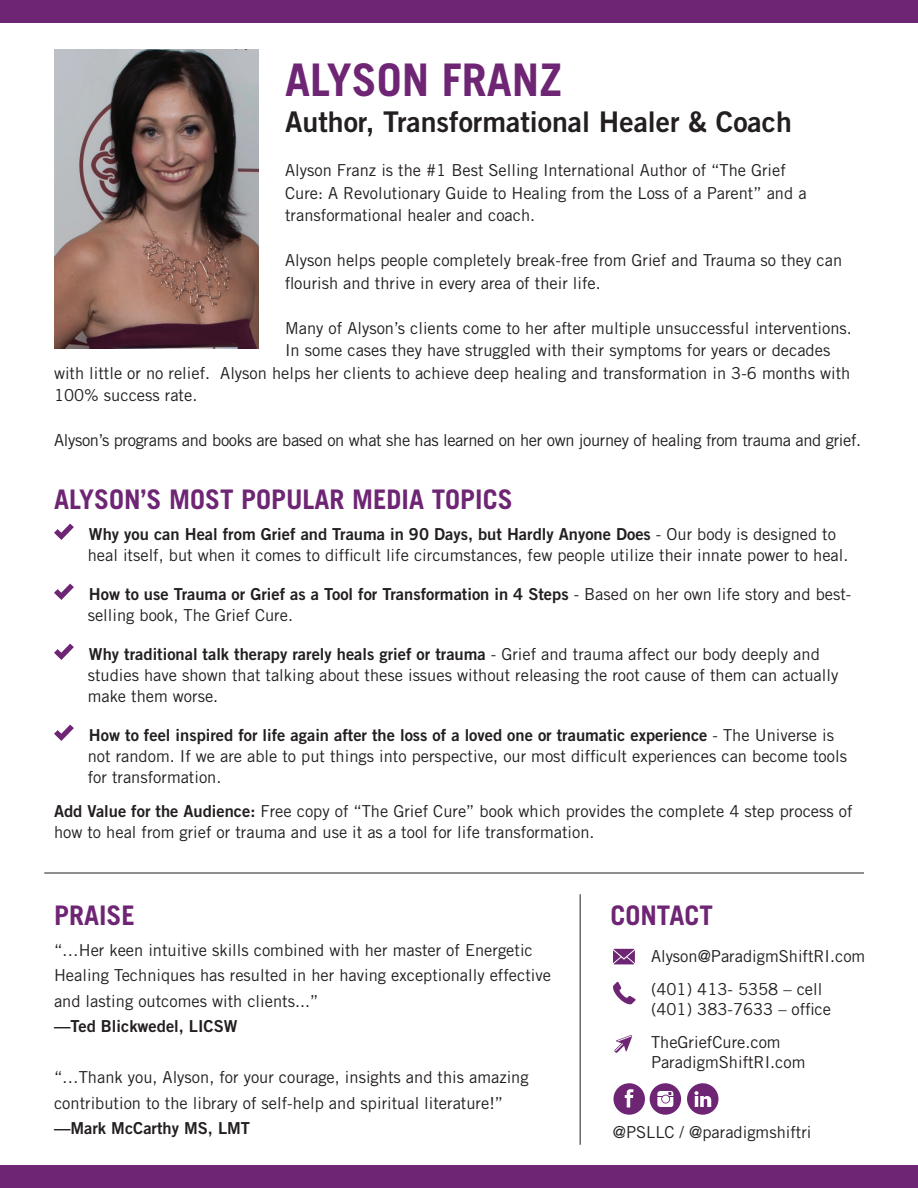
<style>
.page{position:relative;width:918px;height:1188px;background:#fff}
.page>*{position:absolute;margin:0;border:0;box-sizing:border-box;transform-origin:0 0}
.t1{font:700 45px "Trade Gothic LT Std";color:#6e2574}
.t2{font:28.5px "Trade Gothic LT Std Bd 2";color:#231f20}
.t3{font:700 27px "Trade Gothic LT Std";color:#6e2574}
.t4{font:16.5px/22.5px "Trade Gothic LT Std";color:#231f20}
.t5{font:16.5px "Trade Gothic LT Std Bd 2";color:#231f20}
.t6{font:16.5px "Trade Gothic LT Std";letter-spacing:-.02em;color:#231f20}
.s1{font-family:"Trade Gothic LT Std"}
.s2{font-family:"Trade Gothic LT Std Bd 2"}
</style>
<div class="page">
<hr style="left:580px;top:894px;width:1px;height:251px;background:#231f20">
<div style="left:0;top:0;width:918px;height:23px;background:#6e2574"></div>
<div style="left:0;top:1165px;width:918px;height:23px;background:#6e2574"></div>
<svg style="left:54px;top:524px;width:20px;height:16px"></svg>
<svg style="left:54px;top:584px;width:20px;height:16px"></svg>
<svg style="left:54px;top:644px;width:20px;height:16px"></svg>
<svg style="left:54px;top:725px;width:20px;height:16px"></svg>
<hr style="left:44px;top:873px;width:820px;height:1px;background:#231f20">
<svg style="left:613px;top:982px;width:23px;height:22px"></svg>
<svg style="left:613px;top:949px;width:22px;height:15px"></svg>
<svg style="left:614px;top:1035px;width:19px;height:18px"></svg>
<svg style="left:687px;top:1083px;width:32px;height:32px"></svg>
<svg style="left:613px;top:1083px;width:68px;height:32px"></svg>
<img style="left:54px;top:50px;width:204px;height:298px">
<h1 class="t1" style="left:285px;top:52px;width:278px">ALYSON FRANZ</h1>
<h2 class="t2" style="left:285px;top:105px;width:508px">Author, Transformational Healer &amp; Coach</h2>
<p class="t4" style="left:285px;top:159px;width:523px">Alyson Franz is the #1 Best Selling International Author of “The Grief<br>Cure: A Revolutionary Guide to Healing from the Loss of a Parent” and a transformational healer and coach.</p>
<p class="t4" style="left:285px;top:249px;width:559px">Alyson helps people completely break-free from Grief and Trauma so they can flourish and thrive in every area of their life.</p>
<p class="t4" style="left:285px;top:317px;width:568px">Many of Alyson’s clients come to her after multiple unsuccessful interventions.</p>
<p class="t4" style="left:285px;top:339px;width:547px">In some cases they have struggled with their symptoms for years or decades</p>
<p class="t4" style="left:54px;top:362px;width:798px">with little or no relief. Alyson helps her clients to achieve deep healing and transformation in 3-6 months with</p>
<p class="t4" style="left:54px;top:384px;width:145px">100% success rate.</p>
<p class="t6" style="left:54px;top:431px;width:809px">Alyson’s programs and books are based on what she has learned on her own journey of healing from trauma and grief.</p>
<h3 class="t3" style="left:54px;top:483px;width:460px">ALYSON’S MOST POPULAR MEDIA TOPICS</h3>
<p class="t5" style="left:89px;top:524px;width:749px">Why you can Heal from Grief and Trauma in 90 Days, but Hardly Anyone Does <span class="s1">- Our body is designed to</span></p>
<p class="t4" style="left:88px;top:544px;width:762px">heal itself, but when it comes to difficult life circumstances, few people utilize their innate power to heal.</p>
<p class="t5" style="left:89px;top:584px;width:764px">How to use Trauma or Grief as a Tool for Transformation in 4 Steps <span class="s1">- Based on her own life story and best-</span></p>
<p class="t4" style="left:88px;top:604px;width:207px">selling book, The Grief Cure.</p>
<p class="t5" style="left:89px;top:644px;width:732px">Why traditional talk therapy rarely heals grief or trauma <span class="s1">- Grief and trauma affect our body deeply and</span></p>
<p class="t4" style="left:88px;top:664px;width:752px;line-height:21px">studies have shown that talking about these issues without releasing the root cause of them can actually make them worse.</p>
<p class="t5" style="left:89px;top:725px;width:747px">How to feel inspired for life again after the loss of a loved one or traumatic experience <span class="s1">- The Universe is</span></p>
<p class="t4" style="left:88px;top:745px;width:761px;line-height:21px">not random. If we are able to put things into perspective, our most difficult experiences can become tools for transformation.</p>
<p class="t4" style="left:54px;top:801px;width:800px;line-height:21px"><span class="s2">Add Value for the Audience:</span> Free copy of “The Grief Cure” book which provides the complete 4 step process of how to heal from grief or trauma and use it as a tool for life transformation.</p>
<h3 class="t3" style="left:54px;top:899px;width:83px">PRAISE</h3>
<p class="t4" style="left:54px;top:937px;width:499px;line-height:25.5px">“…Her keen intuitive skills combined with her master of Energetic<br>Healing Techniques has resulted in her having exceptionally effective and lasting outcomes with clients...”</p>
<p class="t5" style="left:54px;top:1016px;width:185px">—Ted Blickwedel, LICSW</p>
<p class="t4" style="left:54px;top:1064px;width:476px;line-height:25.5px">“…Thank you, Alyson, for your courage, insights and this amazing contribution to the library of self-help and spiritual literature!”</p>
<p class="t5" style="left:54px;top:1118px;width:198px">—Mark McCarthy MS, LMT</p>
<h3 class="t3" style="left:610px;top:899px;width:104px">CONTACT</h3>
<p class="t4" style="left:651px;top:939px;width:216px;line-height:33px">Alyson@ParadigmShiftRI.com (401) 413- 5358 – cell</p>
<p class="t4" style="left:651px;top:992px;width:182px;line-height:33px">(401) 383-7633 – office<br>TheGriefCure.com</p>
<p class="t4" style="left:651px;top:1050px;width:156px">ParadigmShiftRI.com</p>
<p class="t4" style="left:613px;top:1120px;width:200px">@PSLLC / @paradigmshiftri</p>
</div>
